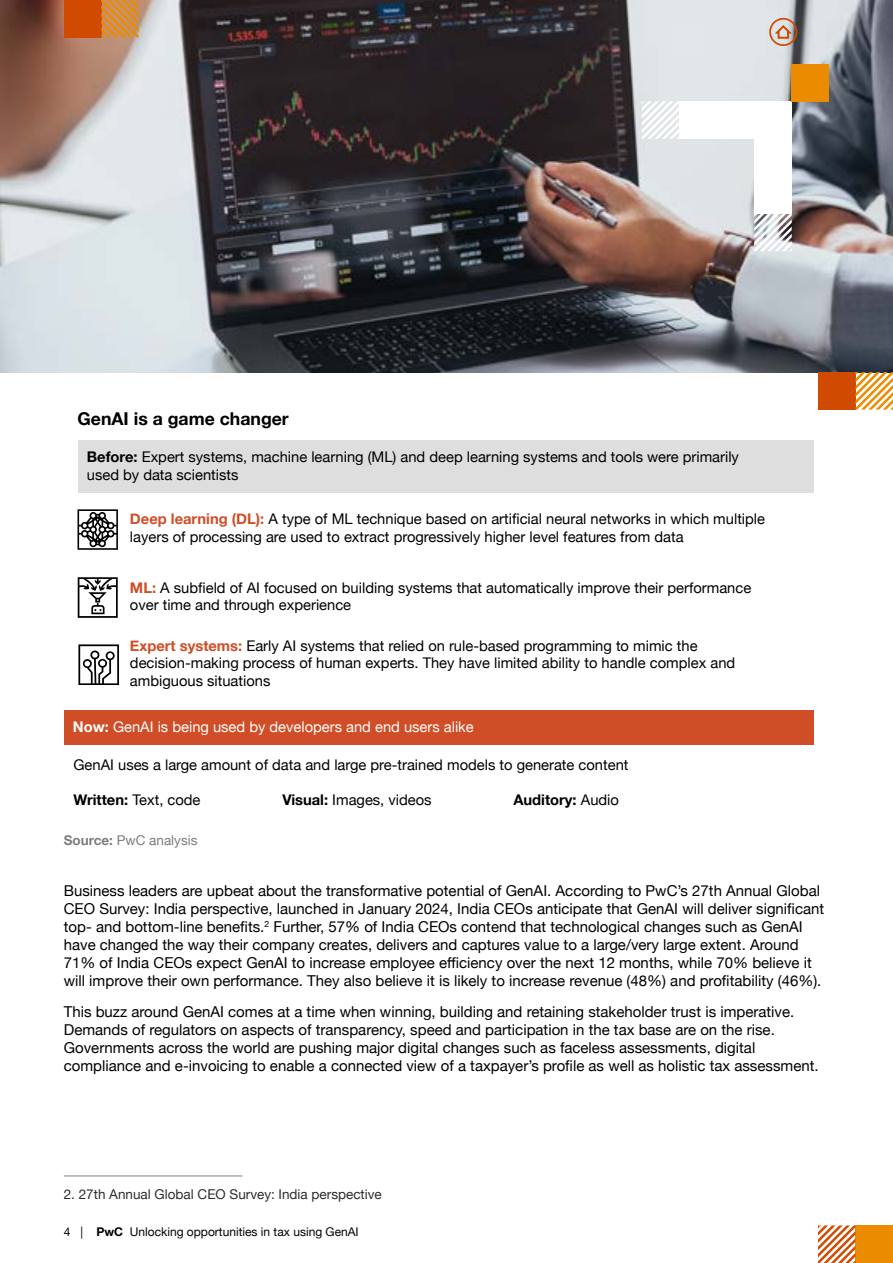
<style>
.page{position:relative;width:893px;height:1263px;background:#fff}
.page>*{position:absolute;margin:0;border:0;box-sizing:border-box;transform-origin:0 0}
.t1{font:700 17.7px "Helvetica Neue";color:#000}
.t2{font:15px/18px "Helvetica Neue";color:#000}
.t3{font:14.7px/17.7px "Helvetica Neue";color:#000}
.t4{font:14.7px "Helvetica Neue";color:#fff}
.t5{font:700 14.7px "Helvetica Neue";color:#000}
.t6{font:13.5px "Helvetica Neue";color:#2d2d2d}
.t7{font:13.5px "Helvetica Neue";color:#7d7d7d}
.t8{font:12px "Helvetica Neue";color:#000}
.s1{font-weight:700}
.s2{font-weight:700;color:#cf4d27}
.s3{font-weight:400}
</style>
<div class="page">
<img style="left:0;top:0;width:893px;height:372px">
<div style="left:754px;top:176px;width:38px;height:38px;background:#fff"></div>
<div style="left:754px;top:101px;width:38px;height:75px;background:#fff"></div>
<div style="left:679px;top:101px;width:75px;height:38px;background:#fff"></div>
<svg style="left:754px;top:214px;width:38px;height:37px"></svg>
<svg style="left:642px;top:101px;width:37px;height:38px"></svg>
<div style="left:792px;top:64px;width:37px;height:37px;background:#eb8c00"></div>
<div style="left:818px;top:372px;width:37px;height:38px;background:#d04a02"></div>
<svg style="left:855px;top:372px;width:38px;height:38px"></svg>
<div style="left:64px;top:0;width:37px;height:38px;background:#d04a02"></div>
<svg style="left:101px;top:0;width:38px;height:38px"></svg>
<div style="left:855px;top:1225px;width:38px;height:38px;background:#eb8c00"></div>
<svg style="left:818px;top:1225px;width:37px;height:38px"></svg>
<div style="left:78px;top:440px;width:736px;height:52px;background:#dfdede"></div>
<div style="left:64px;top:710px;width:749px;height:35px;background:#cf4d27"></div>
<svg style="left:78px;top:509px;width:40px;height:41px"></svg>
<svg style="left:78px;top:577px;width:40px;height:41px"></svg>
<svg style="left:78px;top:644px;width:41px;height:41px"></svg>
<hr style="left:64px;top:1175px;width:178px;height:1px;background:#7d7d7d">
<svg style="left:769px;top:18px;width:28px;height:28px"></svg>
<p class="t1" style="left:78px;top:405px;width:213px">GenAI is a game changer</p>
<p class="t3" style="left:87px;top:449px;width:654px"><span class="s1">Before:</span> Expert systems, machine learning (ML) and deep learning systems and tools were primarily used by data scientists</p>
<p class="t3" style="left:130px;top:511px;width:637px"><span class="s2">Deep learning (DL):</span> A type of ML technique based on artificial neural networks in which multiple layers of processing are used to extract progressively higher level features from data</p>
<p class="t3" style="left:130px;top:579px;width:623px"><span class="s2">ML:</span> A subfield of AI focused on building systems that automatically improve their performance over time and through experience</p>
<p class="t3" style="left:130px;top:637px;width:607px"><span class="s2">Expert systems:</span> Early AI systems that relied on rule-based programming to mimic the decision-making process of human experts. They have limited ability to handle complex and ambiguous situations</p>
<p class="t4" style="left:73px;top:716px;width:402px"><span class="s1">Now:</span> GenAI is being used by developers and end users alike</p>
<p class="t3" style="left:73px;top:757px;width:556px">GenAI uses a large amount of data and large pre-trained models to generate content</p>
<p class="t3" style="left:73px;top:792px;width:129px"><span class="s1">Written:</span> Text, code</p>
<p class="t3" style="left:282px;top:792px;width:151px"><span class="s1">Visual:</span> Images, videos</p>
<p class="t5" style="left:513px;top:788px;width:107px">Auditory: <span class="s3">Audio</span></p>
<p class="t7" style="left:64px;top:830px;width:135px"><span class="s1">Source:</span> PwC analysis</p>
<p class="t2" style="left:64px;top:883px;width:762px">Business leaders are upbeat about the transformative potential of GenAI. According to PwC’s 27th Annual Global CEO Survey: India perspective, launched in January 2024, India CEOs anticipate that GenAI will deliver significant top- and bottom-line benefits.<sup>2</sup> Further, 57% of India CEOs contend that technological changes such as GenAI have changed the way their company creates, delivers and captures value to a large/very large extent. Around 71% of India CEOs expect GenAI to increase employee efficiency over the next 12 months, while 70% believe it will improve their own performance. They also believe it is likely to increase revenue (48%) and profitability (46%).</p>
<p class="t2" style="left:64px;top:1003px;width:756px">This buzz around GenAI comes at a time when winning, building and retaining stakeholder trust is imperative.<br>Demands of regulators on aspects of transparency, speed and participation in the tax base are on the rise.<br>Governments across the world are pushing major digital changes such as faceless assessments, digital compliance and e-invoicing to enable a connected view of a taxpayer’s profile as well as holistic tax assessment.</p>
<p class="t6" style="left:64px;top:1185px;width:320px">2. 27th Annual Global CEO Survey: India perspective</p>
<p class="t8" style="left:64px;top:1223px;width:296px">4 | <span class="s1">PwC</span> Unlocking opportunities in tax using GenAI</p>
</div>
